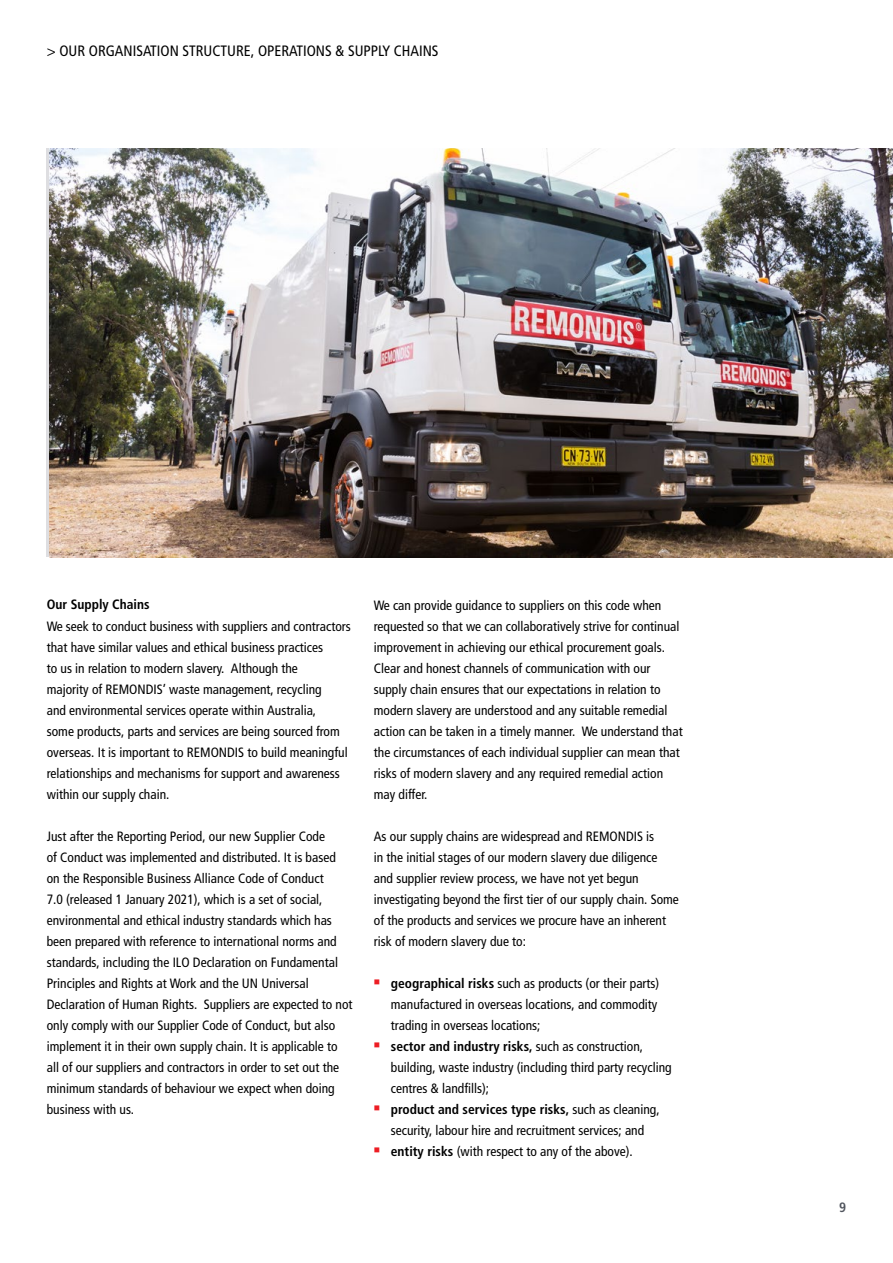
<style>
.page{position:relative;width:893px;height:1263px;background:#fff}
.page>*{position:absolute;margin:0;border:0;box-sizing:border-box;transform-origin:0 0}
.t1{font:15px "Frutiger LT 57 Cn";color:#000}
.t2{font:13.5px/21px "Frutiger LT 57 Cn";color:#000}
.t3{font:13.5px "Frutiger LT 67 Bd Cn";color:#000}
.t4{font:13.5px "Frutiger LT 67 Bd Cn";color:#51555e}
.s1{font-family:"Frutiger LT 67 Bd Cn"}
.s2{font-family:"Frutiger LT 57 Cn"}
</style>
<div class="page">
<img style="left:49px;top:148px;width:844px;height:409px">
<p class="t1" style="left:47px;top:42px;width:393px">&gt; OUR ORGANISATION STRUCTURE, OPERATIONS &amp; SUPPLY CHAINS</p>
<p class="t3" style="left:47px;top:597px;width:104px">Our Supply Chains</p>
<p class="t2" style="left:47px;top:615px;width:306px">We seek to conduct business with suppliers and contractors that have similar values and ethical business practices<br>to us in relation to modern slavery. Although the<br>majority of REMONDIS’ waste management, recycling<br>and environmental services operate within Australia,<br>some products, parts and services are being sourced from overseas. It is important to REMONDIS to build meaningful relationships and mechanisms for support and awareness within our supply chain.</p>
<p class="t2" style="left:47px;top:825px;width:307px">Just after the Reporting Period, our new Supplier Code<br>of Conduct was implemented and distributed. It is based<br>on the Responsible Business Alliance Code of Conduct<br>7.0 (released 1 January 2021), which is a set of social, environmental and ethical industry standards which has been prepared with reference to international norms and standards, including the ILO Declaration on Fundamental Principles and Rights at Work and the UN Universal Declaration of Human Rights. Suppliers are expected to not only comply with our Supplier Code of Conduct, but also implement it in their own supply chain. It is applicable to all of our suppliers and contractors in order to set out the minimum standards of behaviour we expect when doing business with us.</p>
<p class="t2" style="left:374px;top:594px;width:310px">We can provide guidance to suppliers on this code when requested so that we can collaboratively strive for continual improvement in achieving our ethical procurement goals.<br>Clear and honest channels of communication with our supply chain ensures that our expectations in relation to modern slavery are understood and any suitable remedial action can be taken in a timely manner. We understand that the circumstances of each individual supplier can mean that risks of modern slavery and any required remedial action may differ.</p>
<p class="t2" style="left:374px;top:826px;width:307px">As our supply chains are widespread and REMONDIS is<br>in the initial stages of our modern slavery due diligence and supplier review process, we have not yet begun investigating beyond the first tier of our supply chain. Some of the products and services we procure have an inherent risk of modern slavery due to:</p>
<p class="t2" style="left:391px;top:972px;width:270px"><span class="s1">geographical risks</span> such as products (or their parts) manufactured in overseas locations, and commodity trading in overseas locations;</p>
<p class="t3" style="left:391px;top:1038px;width:254px">sector and industry risks, <span class="s2">such as construction,</span></p>
<p class="t2" style="left:391px;top:1056px;width:282px">building, waste industry (including third party recycling centres &amp; landfills);</p>
<p class="t3" style="left:391px;top:1101px;width:270px">product and services type risks, <span class="s2">such as cleaning,</span></p>
<p class="t2" style="left:391px;top:1119px;width:255px">security, labour hire and recruitment services; and <span class="s1">entity risks</span> (with respect to any of the above).</p>
<p class="t4" style="left:839px;top:1199px;width:9px">9</p>
</div>
